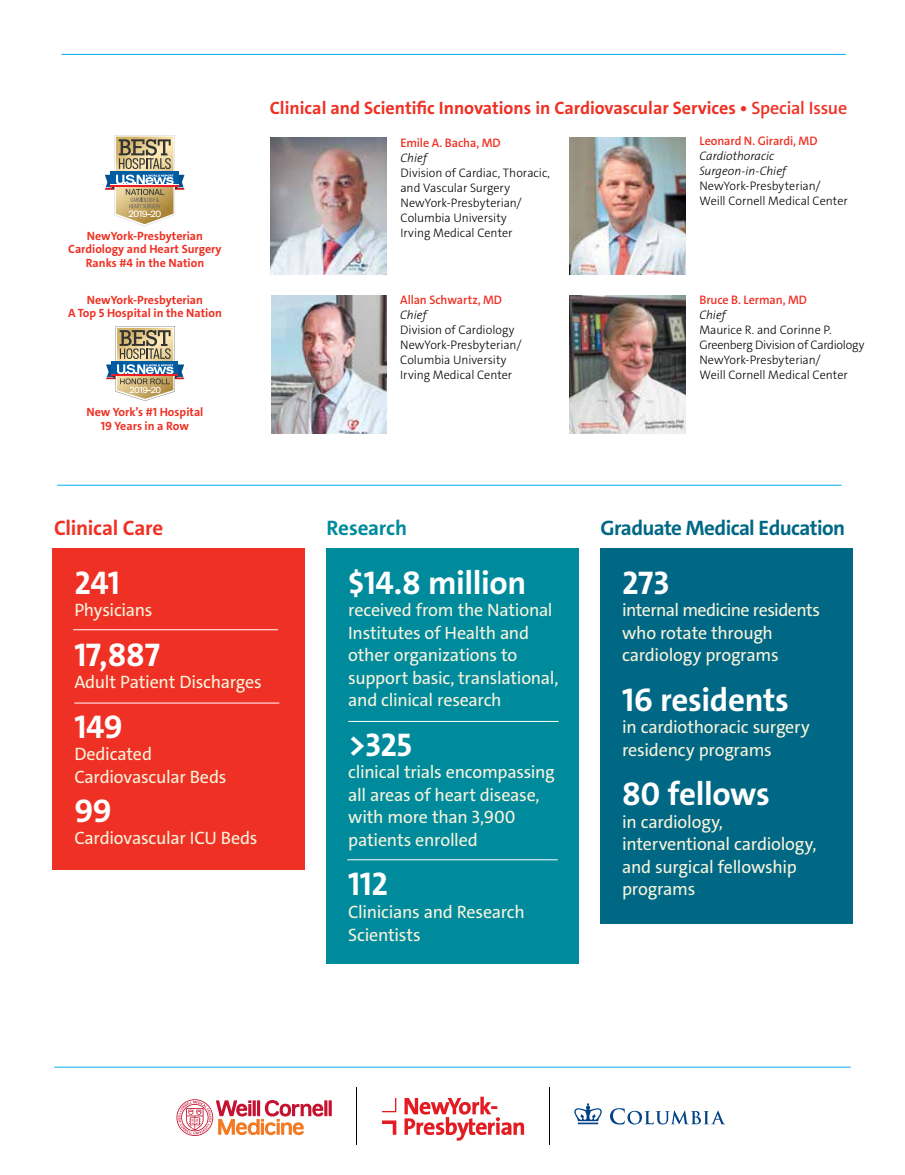
<style>
.page{position:relative;width:905px;height:1175px;background:#fff}
.page>*{position:absolute;margin:0;border:0;box-sizing:border-box;transform-origin:0 0}
.t1{font:700 33px "The Sans C4 s";letter-spacing:-.01em;color:#fff}
.t2{font:700 21px "The Sans C4 s";letter-spacing:-.03em;color:#006884}
.t3{font:700 21px "The Sans C4 s";letter-spacing:-.015em;color:#ee3124}
.t4{font:700 21px "The Sans C4 s";letter-spacing:-.01em;color:#008b9d}
.t5{font:18px/22.5px "The Sans C4 s";letter-spacing:-.015em;color:#f9f4dd}
.t6{font:700 18px "The Sans C4 s";color:#ee3124}
.t7{font:300 12.3px/15px "The Sans C4 s";color:#000}
.t8{font:600 12.3px "The Sans C4 s";letter-spacing:-.01em;color:#ee3124}
.t9{font:italic 300 12.3px/15px "The Sans";color:#000}
.t10{font:700 12px/13.5px "The Sans C4 s";color:#ee3124;text-align:center}
.s1{font-weight:600}
</style>
<div class="page">
<hr style="left:61px;top:54px;width:784px;height:1px;background:#00aeef">
<svg style="left:610px;top:1108px;width:115px;height:16px"></svg>
<svg style="left:574px;top:1103px;width:28px;height:21px"></svg>
<svg style="left:382px;top:1096px;width:142px;height:44px"></svg>
<hr style="left:356px;top:1087px;width:1px;height:58px;background:#000">
<hr style="left:548px;top:1087px;width:1px;height:58px;background:#000">
<svg style="left:176px;top:1099px;width:156px;height:36px"></svg>
<hr style="left:57px;top:485px;width:784px;height:1px;background:#00aeef">
<svg style="left:105px;top:135px;width:79px;height:91px"></svg>
<svg style="left:106px;top:326px;width:78px;height:75px"></svg>
<img style="left:270px;top:137px;width:116px;height:138px">
<img style="left:271px;top:296px;width:116px;height:137px">
<img style="left:569px;top:137px;width:116px;height:138px">
<img style="left:569px;top:296px;width:116px;height:137px">
<div style="left:53px;top:548px;width:252px;height:321px;background:#ee3124"></div>
<div style="left:600px;top:548px;width:252px;height:375px;background:#006884"></div>
<div style="left:326px;top:548px;width:252px;height:415px;background:#008b9d"></div>
<hr style="left:74px;top:702px;width:205px;height:1px;background:#fff">
<hr style="left:73px;top:629px;width:205px;height:1px;background:#fff">
<hr style="left:348px;top:721px;width:210px;height:1px;background:#fff">
<hr style="left:347px;top:859px;width:210px;height:1px;background:#fff">
<hr style="left:54px;top:1066px;width:796px;height:1px;background:#00aeef">
<p class="t10" style="left:68px;top:229px;width:155px">NewYork-Presbyterian<br>Cardiology and Heart Surgery<br>Ranks #4 in the Nation</p>
<p class="t10" style="left:68px;top:293px;width:155px">NewYork-Presbyterian<br>A Top 5 Hospital in the Nation</p>
<p class="t10" style="left:86px;top:405px;width:118px">New York’s #1 Hospital<br>19 Years in a Row</p>
<p class="t6" style="left:270px;top:96px;width:579px">Clinical and Scientific Innovations in Cardiovascular Services • <span class="s1">Special Issue</span></p>
<p class="t8" style="left:400px;top:135px;width:102px">Emile A. Bacha, MD</p>
<p class="t9" style="left:400px;top:150px;width:28px">Chief</p>
<p class="t7" style="left:400px;top:166px;width:151px">Division of Cardiac, Thoracic, and Vascular Surgery<br>NewYork-Presbyterian/<br>Columbia University<br>Irving Medical Center</p>
<p class="t8" style="left:400px;top:292px;width:103px">Allan Schwartz, MD</p>
<p class="t9" style="left:400px;top:307px;width:28px">Chief</p>
<p class="t7" style="left:400px;top:323px;width:123px">Division of Cardiology<br>NewYork-Presbyterian/<br>Columbia University<br>Irving Medical Center</p>
<p class="t8" style="left:699px;top:133px;width:120px">Leonard N. Girardi, MD</p>
<p class="t9" style="left:699px;top:148px;width:88px">Cardiothoracic<br>Surgeon-in-Chief</p>
<p class="t7" style="left:699px;top:179px;width:150px">NewYork-Presbyterian/<br>Weill Cornell Medical Center</p>
<p class="t8" style="left:699px;top:292px;width:109px">Bruce B. Lerman, MD</p>
<p class="t9" style="left:699px;top:307px;width:28px">Chief</p>
<p class="t7" style="left:699px;top:323px;width:166px">Maurice R. and Corinne P.<br>Greenberg Division of Cardiology<br>NewYork-Presbyterian/<br>Weill Cornell Medical Center</p>
<p class="t3" style="left:54px;top:514px;width:111px">Clinical Care</p>
<p class="t4" style="left:326px;top:514px;width:82px">Research</p>
<h1 class="t1" style="left:74px;top:561px;width:47px">241</h1>
<p class="t5" style="left:74px;top:599px;width:80px">Physicians</p>
<h1 class="t1" style="left:74px;top:633px;width:87px">17,887</h1>
<p class="t5" style="left:74px;top:671px;width:189px">Adult Patient Discharges</p>
<h1 class="t1" style="left:74px;top:705px;width:50px">149</h1>
<p class="t5" style="left:74px;top:743px;width:154px">Dedicated<br>Cardiovascular Beds</p>
<h1 class="t1" style="left:74px;top:789px;width:39px">99</h1>
<p class="t5" style="left:74px;top:827px;width:185px">Cardiovascular ICU Beds</p>
<h1 class="t1" style="left:348px;top:561px;width:179px">$14.8 million</h1>
<p class="t5" style="left:348px;top:599px;width:212px">received from the National<br>Institutes of Health and other organizations to support basic, translational, and clinical research</p>
<h1 class="t1" style="left:348px;top:723px;width:65px">&gt;325</h1>
<p class="t5" style="left:348px;top:761px;width:208px">clinical trials encompassing all areas of heart disease, with more than 3,900 patients enrolled</p>
<h1 class="t1" style="left:348px;top:863px;width:41px">112</h1>
<p class="t5" style="left:348px;top:900px;width:178px">Clinicians and Research<br>Scientists</p>
<p class="t2" style="left:600px;top:514px;width:246px">Graduate Medical Education</p>
<h1 class="t1" style="left:622px;top:561px;width:49px">273</h1>
<p class="t5" style="left:622px;top:599px;width:199px">internal medicine residents who rotate through cardiology programs</p>
<h1 class="t1" style="left:622px;top:678px;width:168px">16 residents</h1>
<p class="t5" style="left:622px;top:716px;width:189px">in cardiothoracic surgery residency programs</p>
<h1 class="t1" style="left:622px;top:773px;width:149px">80 fellows</h1>
<p class="t5" style="left:622px;top:810px;width:196px">in cardiology, interventional cardiology, and surgical fellowship programs</p>
</div>
